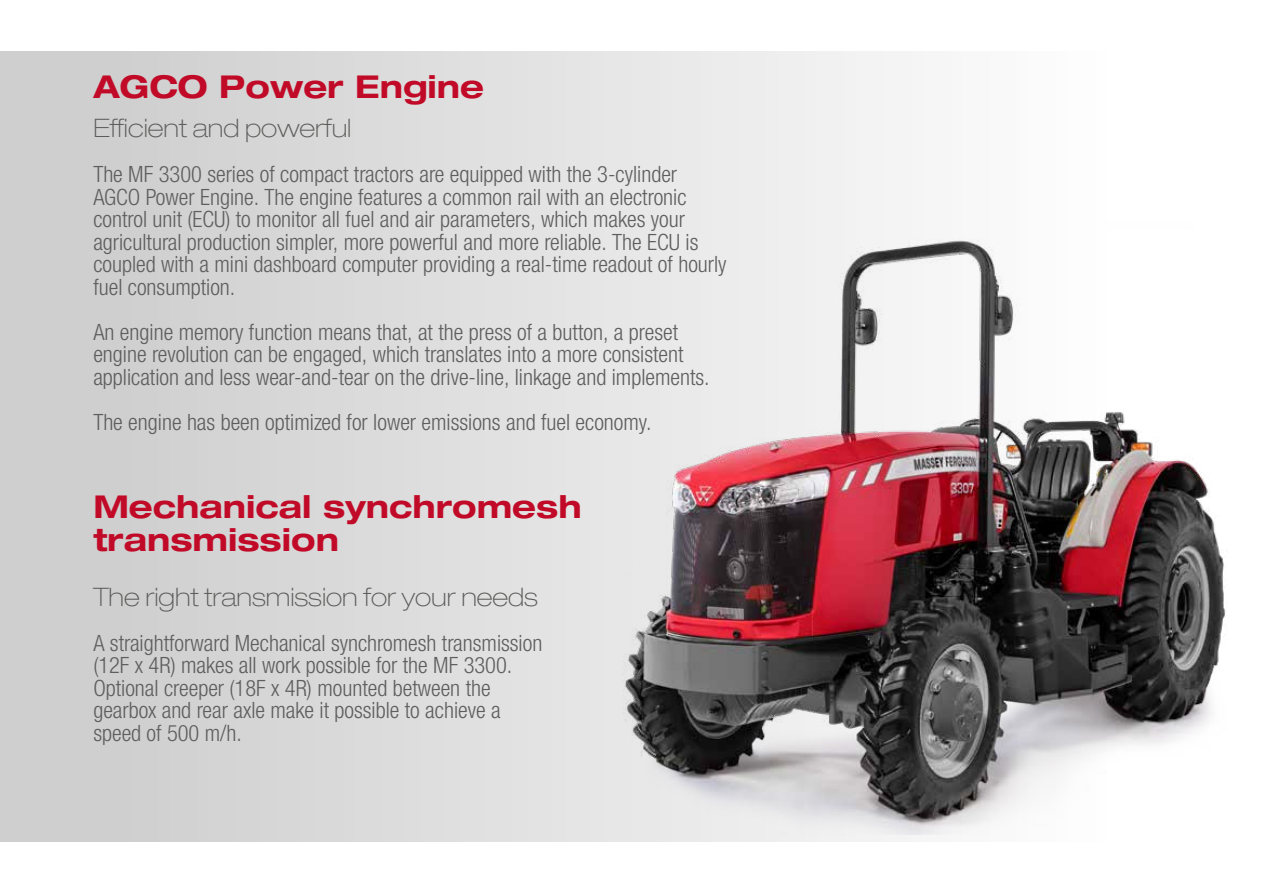
<style>
.page{position:relative;width:1263px;height:893px;background:#fff}
.page>*{position:absolute;margin:0;border:0;box-sizing:border-box;transform-origin:0 0}
.t1{font:700 expanded 31.5px/33px "Helvetica Neue LTW1 G";color:#c10a27}
.t2{font:100 expanded 25.5px "Helvetica Neue LTW1 G";color:#5c5c5b}
.t3{font:300 condensed 22.5px/22.5px "Helvetica Neue LTW1 G";color:#5f5e5e}
</style>
<div class="page">
<div style="left:0;top:51px;width:1263px;height:791px;background:linear-gradient(to right,#cbcbcb,#fff)"></div>
<img style="left:614px;top:221px;width:624px;height:613px">
<h1 class="t1" style="left:93px;top:69px;width:392px">AGCO Power Engine</h1>
<p class="t2" style="left:93px;top:113px;width:260px">Efficient and powerful</p>
<p class="t3" style="left:93px;top:163px;width:635px">The MF 3300 series of compact tractors are equipped with the 3-cylinder AGCO Power Engine. The engine features a common rail with an electronic control unit (ECU) to monitor all fuel and air parameters, which makes your agricultural production simpler, more powerful and more reliable. The ECU is coupled with a mini dashboard computer providing a real-time readout of hourly fuel consumption.</p>
<p class="t3" style="left:93px;top:321px;width:618px">An engine memory function means that, at the press of a button, a preset engine revolution can be engaged, which translates into a more consistent application and less wear-and-tear on the drive-line, linkage and implements.</p>
<p class="t3" style="left:93px;top:411px;width:560px">The engine has been optimized for lower emissions and fuel economy.</p>
<h1 class="t1" style="left:93px;top:489px;width:490px">Mechanical synchromesh transmission</h1>
<p class="t2" style="left:93px;top:582px;width:446px">The right transmission for your needs</p>
<p class="t3" style="left:93px;top:632px;width:450px">A straightforward Mechanical synchromesh transmission (12F x 4R) makes all work possible for the MF 3300.<br>Optional creeper (18F x 4R) mounted between the gearbox and rear axle make it possible to achieve a speed of 500 m/h.</p>
</div>
